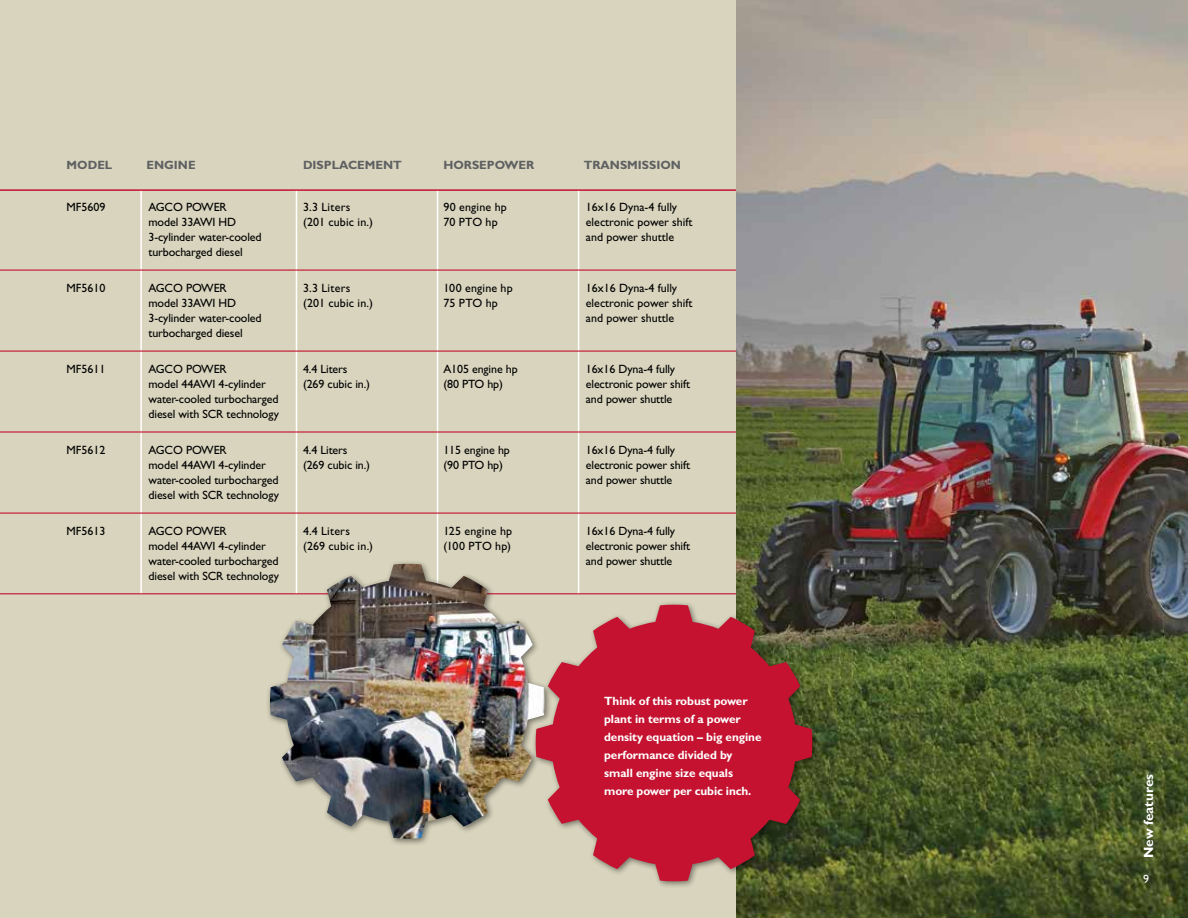
<style>
.page{position:relative;width:1188px;height:918px;background:#d8d4bd}
.page>*{position:absolute;margin:0;border:0;box-sizing:border-box;transform-origin:0 0}
.t1{font:700 13.5px "Gill Sans Std";color:#fff}
.t2{font:12px/15px "Gill Sans Std";letter-spacing:-.01em;color:#000}
.t3{font:700 12px/18px "Gill Sans Std";letter-spacing:-.005em;color:#fff}
.t4{font:12px/15px "Gill Sans Std";letter-spacing:.015em;color:#000}
.t5{font:700 12px "Gill Sans Std";color:#5f6062}
.t6{font:12px/15px "Gill Sans Std";letter-spacing:.02em;color:#000}
.t7{font:12px "Gill Sans Std";color:#fff}
</style>
<div class="page">
<hr style="left:296px;top:190px;width:1px;height:404px;background:#fff">
<hr style="left:437px;top:190px;width:1px;height:404px;background:#fff">
<hr style="left:140px;top:190px;width:2px;height:404px;background:#fff">
<hr style="left:578px;top:190px;width:1px;height:404px;background:#fff">
<hr style="left:0;top:351px;width:1188px;height:1px;background:#c41230">
<hr style="left:0;top:270px;width:1188px;height:1px;background:#c41230">
<hr style="left:0;top:189px;width:1188px;height:2px;background:#c41230">
<hr style="left:0;top:593px;width:1188px;height:1px;background:#c41230">
<hr style="left:0;top:513px;width:1188px;height:1px;background:#c41230">
<hr style="left:0;top:431px;width:1188px;height:2px;background:#c41230">
<div style="left:266px;top:560px;width:286px;height:286px;background:#000;opacity:.48"></div>
<img style="left:270px;top:564px;width:275px;height:275px">
<img style="left:737px;top:0;width:451px;height:918px">
<div style="left:531px;top:600px;width:289px;height:289px;background:#000;opacity:.48"></div>
<svg style="left:536px;top:605px;width:276px;height:276px;background:#b53946"></svg>
<p class="t5" style="left:67px;top:158px;width:47px">MODEL</p>
<p class="t5" style="left:146px;top:158px;width:36px">ENgine</p>
<p class="t5" style="left:303px;top:158px;width:9px">displa</p>
<p class="t5" style="left:348px;top:158px;width:19px">cement</p>
<p class="t5" style="left:443px;top:158px;width:10px">horsepower</p>
<p class="t5" style="left:584px;top:158px;width:9px">transmission</p>
<p class="t2" style="left:67px;top:199px;width:40px">MF5609</p>
<p class="t2" style="left:148px;top:199px;width:115px">AGCO POWER<br>model 33AWI HD<br>3-cylinder water-cooled turbocharged diesel</p>
<p class="t6" style="left:303px;top:199px;width:71px">3.3 Liters (201 cubic in.)</p>
<p class="t4" style="left:443px;top:199px;width:65px">90 engine hp<br>70 PTO hp</p>
<p class="t2" style="left:586px;top:199px;width:108px">16x16 Dyna-4 fully electronic power shift and power shuttle</p>
<p class="t2" style="left:67px;top:280px;width:40px">MF5610</p>
<p class="t2" style="left:148px;top:280px;width:115px">AGCO POWER<br>model 33AWI HD<br>3-cylinder water-cooled turbocharged diesel</p>
<p class="t6" style="left:303px;top:280px;width:71px">3.3 Liters (201 cubic in.)</p>
<p class="t4" style="left:443px;top:280px;width:71px">100 engine hp<br>75 PTO hp</p>
<p class="t2" style="left:586px;top:280px;width:108px">16x16 Dyna-4 fully electronic power shift and power shuttle</p>
<p class="t2" style="left:67px;top:361px;width:40px">MF5611</p>
<p class="t2" style="left:148px;top:361px;width:132px">AGCO POWER<br>model 44AWI 4-cylinder water-cooled turbocharged diesel with SCR technology</p>
<p class="t2" style="left:303px;top:361px;width:69px">4.4 Liters (269 cubic in.)</p>
<p class="t2" style="left:443px;top:361px;width:76px">A105 engine hp (80 PTO hp)</p>
<p class="t2" style="left:586px;top:361px;width:106px">16x16 Dyna-4 fully electronic power shift and power shuttle</p>
<p class="t2" style="left:67px;top:442px;width:40px">MF5612</p>
<p class="t2" style="left:148px;top:442px;width:132px">AGCO POWER<br>model 44AWI 4-cylinder water-cooled turbocharged diesel with SCR technology</p>
<p class="t2" style="left:303px;top:442px;width:69px">4.4 Liters (269 cubic in.)</p>
<p class="t2" style="left:443px;top:442px;width:68px">115 engine hp (90 PTO hp)</p>
<p class="t2" style="left:586px;top:442px;width:106px">16x16 Dyna-4 fully electronic power shift and power shuttle</p>
<p class="t2" style="left:67px;top:523px;width:40px">MF5613</p>
<p class="t2" style="left:148px;top:523px;width:132px">AGCO POWER<br>model 44AWI 4-cylinder water-cooled turbocharged diesel with SCR technology</p>
<p class="t4" style="left:303px;top:523px;width:71px">4.4 Liters (269 cubic in.)</p>
<p class="t4" style="left:443px;top:523px;width:70px">125 engine hp (100 PTO hp)</p>
<p class="t2" style="left:586px;top:523px;width:106px">16x16 Dyna-4 fully electronic power shift and power shuttle</p>
<p class="t3" style="left:604px;top:692px;width:159px">Think of this robust power plant in terms of a power density equation – big engine performance divided by small engine size equals more power per cubic inch.</p>
<p class="t1" style="left:1141px;top:858px;width:85px;rotate:-90deg">New features</p>
<p class="t7" style="left:1143px;top:872px;width:7px">9</p>
</div>
